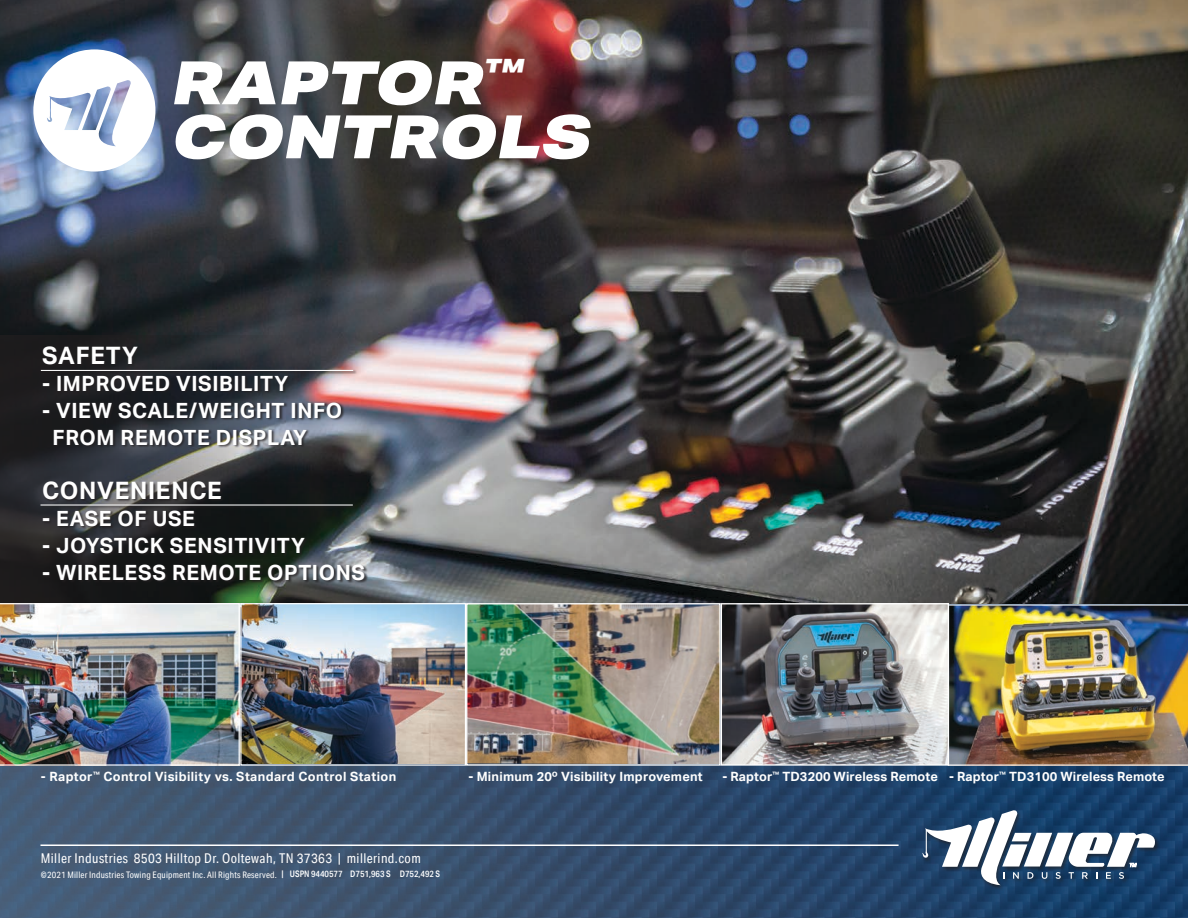
<style>
.page{position:relative;width:1188px;height:918px;background:#fff}
.page>*{position:absolute;margin:0;border:0;box-sizing:border-box;transform-origin:0 0}
.t1{font:italic 900 60px "Aktiv Grotesk Ex";color:#fff}
.t2{font:700 24px "Aktiv Grotesk";letter-spacing:.03em;color:#fff}
.t3{font:700 21px/27px "Aktiv Grotesk";letter-spacing:.03em;color:#fff}
.t4{font:13.5px "Aktiv Grotesk Cd";letter-spacing:.03em;color:#fff}
.t5{font:700 12.75px "Aktiv Grotesk";letter-spacing:.02em;color:#fff}
.t6{font:9px "Aktiv Grotesk Cd";letter-spacing:.02em;color:#fff}
.t7{font:500 9px "Aktiv Grotesk Cd";color:#fff}
</style>
<div class="page">
<svg style="left:0;top:603px;width:1188px;height:315px;background:#324d6c"></svg>
<img style="left:0;top:0;width:1188px;height:603px">
<hr style="left:40px;top:844px;width:859px;height:2px;background:#fff">
<div style="left:922px;top:810px;width:238px;height:80px;background:#231f20;opacity:.6"></div>
<svg style="left:922px;top:810px;width:233px;height:75px"></svg>
<svg style="left:33px;top:49px;width:122px;height:123px"></svg>
<img style="left:468px;top:605px;width:479px;height:159px">
<img style="left:949px;top:604px;width:239px;height:162px">
<div style="left:466px;top:603px;width:255px;height:163px;border:1px solid #fff"></div>
<img style="left:0;top:603px;width:240px;height:163px">
<img style="left:242px;top:605px;width:222px;height:159px">
<div style="left:240px;top:603px;width:226px;height:163px;border:1px solid #fff"></div>
<div style="left:721px;top:603px;width:228px;height:163px;border:1px solid #fff"></div>
<svg style="left:0;top:336px;width:381px;height:267px;background:#323333"></svg>
<div style="left:42px;top:346px;width:326px;height:237px;background:#231f20;opacity:.75"></div>
<div style="left:40px;top:369px;width:317px;height:5px;background:#231f20;opacity:.75"></div>
<hr style="left:41px;top:370px;width:312px;height:1px;background:#fff">
<div style="left:40px;top:504px;width:316px;height:5px;background:#231f20;opacity:.75"></div>
<hr style="left:40px;top:504px;width:313px;height:2px;background:#fff">
<p class="t1" style="left:170px;top:43px;width:362px">RAPTOR<sup>™</sup></p>
<p class="t1" style="left:170px;top:97px;width:433px">CONTROLS</p>
<p class="t2" style="left:42px;top:341px;width:97px">SAFETY</p>
<p class="t3" style="left:42px;top:370px;width:248px">- IMPROVED VISIBILITY</p>
<p class="t3" style="left:53px;top:397px;width:291px;text-indent:-11px">- VIEW SCALE/WEIGHT INFO<br>FROM REMOTE DISPLAY</p>
<p class="t2" style="left:42px;top:476px;width:181px">CONVENIENCE</p>
<p class="t3" style="left:42px;top:505px;width:154px">- EASE OF USE</p>
<p class="t3" style="left:42px;top:532px;width:264px">- JOYSTICK SENSITIVITY</p>
<p class="t3" style="left:42px;top:559px;width:325px">- WIRELESS REMOTE OPTIONS</p>
<p class="t5" style="left:41px;top:769px;width:357px">- Raptor<sup>™</sup> Control Visibility vs. Standard Control Station</p>
<p class="t5" style="left:468px;top:769px;width:236px">- Minimum 20º Visibility Improvement</p>
<p class="t5" style="left:722px;top:769px;width:217px">- Raptor<sup>™</sup> TD3200 Wireless Remote</p>
<p class="t5" style="left:949px;top:769px;width:217px">- Raptor<sup>™</sup> TD3100 Wireless Remote</p>
<p class="t4" style="left:41px;top:850px;width:381px">Miller Industries 8503 Hilltop Dr. Ooltewah, TN 37363 | millerind.com</p>
<p class="t7" style="left:282px;top:869px;width:160px">| USPN 9440577 D751,963 S D752,492 S</p>
<p class="t6" style="left:41px;top:870px;width:237px">©2021 Miller Industries Towing Equipment Inc. All Rights Reserved.</p>
</div>
